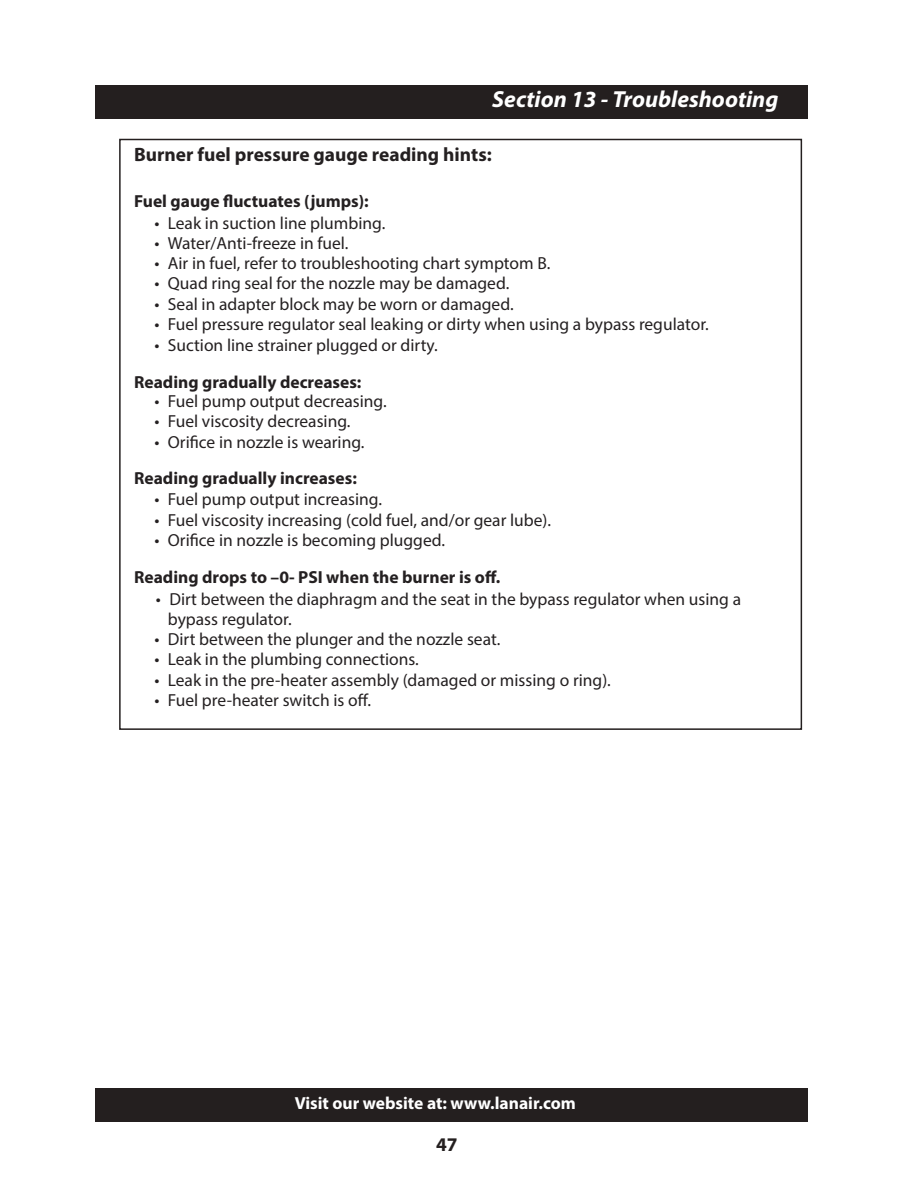
<style>
.page{position:relative;width:918px;height:1188px;background:#fff}
.page>*{position:absolute;margin:0;border:0;box-sizing:border-box;transform-origin:0 0}
.t1{font:italic 700 23.25px "Myriad Pro";color:#fff}
.t2{font:700 19.35px "Myriad Pro";color:#242021}
.t3{font:700 19.35px "Myriad Pro";color:#241f1f}
.t4{font:17.4px/37.5px "Myriad Pro";color:#242021}
.t5{font:700 17.4px/35.4px "Myriad Pro";color:#242021}
.t6{font:700 17.4px "Myriad Pro";color:#fff}
.s1{font-size:18px}
.s2{font-weight:700}
.s3{font-weight:400;font-size:18px}
.s4{font-weight:400}
</style>
<div class="page">
<div style="left:95px;top:1089px;width:713px;height:33px;background:#241f1f"></div>
<div style="left:95px;top:85px;width:713px;height:33px;background:#241f1f"></div>
<h1 class="t1" style="left:492px;top:84px;width:288px">Section 13 - Troubleshooting</h1>
<p class="t2" style="left:134px;top:142px;width:359px">Burner fuel pressure gauge reading hints:</p>
<p class="t5" style="left:134px;top:183px;width:236px">Fuel gauge fluctuates (jumps):</p>
<p class="t4" style="left:154px;top:204px;width:232px"><span class="s1">•</span> Leak in suction line plumbing.</p>
<p class="t4" style="left:154px;top:224px;width:196px"><span class="s1">•</span> Water/Anti-freeze in fuel.</p>
<p class="t4" style="left:154px;top:244px;width:397px"><span class="s1">•</span> Air in fuel, refer to troubleshooting chart symptom B.</p>
<p class="t4" style="left:154px;top:264px;width:356px"><span class="s1">•</span> Quad ring seal for the nozzle may be damaged.</p>
<p class="t4" style="left:154px;top:285px;width:361px"><span class="s1">•</span> Seal in adapter block may be worn or damaged.</p>
<p class="t4" style="left:154px;top:305px;width:556px"><span class="s1">•</span> Fuel pressure regulator seal leaking or dirty when using a bypass regulator.</p>
<p class="t4" style="left:134px;top:326px;width:305px;text-indent:20px"><span class="s1">•</span> Suction line strainer plugged or dirty.<br><span class="s2">Reading gradually decreases:</span></p>
<p class="t4" style="left:154px;top:382px;width:234px"><span class="s1">•</span> Fuel pump output decreasing.</p>
<p class="t4" style="left:154px;top:402px;width:198px"><span class="s1">•</span> Fuel viscosity decreasing.</p>
<p class="t5" style="left:134px;top:424px;width:232px;text-indent:20px"><span class="s3">•</span> <span class="s4">Orifice in nozzle is wearing.<br></span>Reading gradually increases:</p>
<p class="t4" style="left:154px;top:481px;width:229px"><span class="s1">•</span> Fuel pump output increasing.</p>
<p class="t4" style="left:154px;top:501px;width:398px"><span class="s1">•</span> Fuel viscosity increasing (cold fuel, and/or gear lube).</p>
<p class="t5" style="left:134px;top:521px;width:368px;line-height:36.9px;text-indent:20px"><span class="s3">•</span> <span class="s4">Orifice in nozzle is becoming plugged.<br></span>Reading drops to –0- PSI when the burner is off.</p>
<p class="t4" style="left:168px;top:588px;width:575px;line-height:20.2px;text-indent:-12px"><span class="s1">•</span> Dirt between the diaphragm and the seat in the bypass regulator when using a bypass regulator.</p>
<p class="t4" style="left:154px;top:620px;width:347px"><span class="s1">•</span> Dirt between the plunger and the nozzle seat.</p>
<p class="t4" style="left:154px;top:641px;width:266px"><span class="s1">•</span> Leak in the plumbing connections.</p>
<p class="t4" style="left:154px;top:661px;width:458px"><span class="s1">•</span> Leak in the pre-heater assembly (damaged or missing o ring).</p>
<p class="t4" style="left:154px;top:681px;width:218px"><span class="s1">•</span> Fuel pre-heater switch is off.</p>
<p class="t6" style="left:295px;top:1092px;width:283px">Visit our website at: www.lanair.com</p>
<p class="t3" style="left:436px;top:1132px;width:23px">47</p>
</div>
